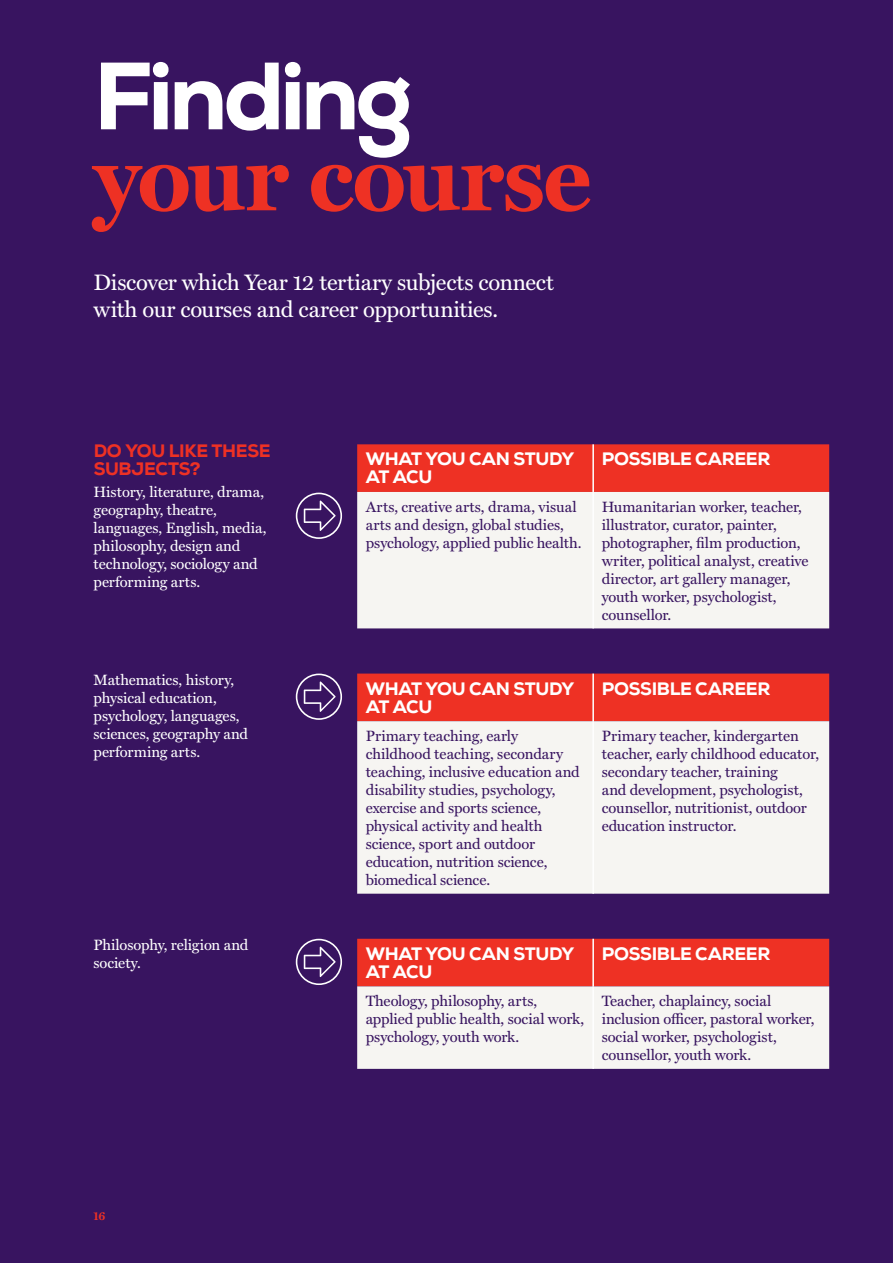
<style>
.page{position:relative;width:893px;height:1263px;background:#381460}
.page>*{position:absolute;margin:0;border:0;box-sizing:border-box;transform-origin:0 0}
.t1{font:700 95.4px/81px "Miller Text";letter-spacing:-.02em;color:#ee3124}
._7_Body_copy{font:22.5px/27px "Miller Text";letter-spacing:-.01em;color:#fff}
._5_Subheading_-_leve{font:800 18px/18px "Nexa";letter-spacing:-.02em;color:#fff}
._5_Subheading_-_leve-2{font:800 18px/18px "Nexa";letter-spacing:-.02em;color:#ee3124}
._7_Body_copy-2{font:15px/18px "Miller Text";letter-spacing:-.005em;color:#381460}
._7_Body_copy-3{font:15px/18px "Miller Text";letter-spacing:-.005em;color:#fff}
.t2{font:700 11.25px "Miller Text";color:#ee3124}
.s1{font-family:"Nexa";font-weight:800;color:#fff}
</style>
<div class="page">
<svg style="left:296px;top:493px;width:46px;height:46px"></svg>
<svg style="left:296px;top:673px;width:46px;height:47px"></svg>
<svg style="left:296px;top:939px;width:46px;height:46px"></svg>
<div style="left:357px;top:444px;width:472px;height:48px;background:#ee3124"></div>
<div style="left:357px;top:492px;width:472px;height:136px;background:#f6f5f2"></div>
<hr style="left:592px;top:444px;width:2px;height:48px;background:#fff">
<hr style="left:592px;top:492px;width:2px;height:136px;background:#fff">
<div style="left:357px;top:673px;width:472px;height:48px;background:#ee3124"></div>
<div style="left:357px;top:721px;width:472px;height:173px;background:#f6f5f2"></div>
<hr style="left:592px;top:673px;width:2px;height:48px;background:#fff">
<hr style="left:592px;top:721px;width:2px;height:173px;background:#fff">
<svg style="left:357px;top:939px;width:472px;height:130px;background:#f2aca6"></svg>
<hr style="left:592px;top:939px;width:2px;height:47px;background:#fff">
<hr style="left:592px;top:986px;width:2px;height:83px;background:#fff">
<p class="t1" style="left:94px;top:52px;width:500px"><span class="s1">Finding </span>your course</p>
<p class="_7_Body_copy" style="left:94px;top:267px;width:462px">Discover which Year 12 tertiary subjects connect with our courses and career opportunities.</p>
<p class="_5_Subheading_-_leve-2" style="left:94px;top:442px;width:178px">DO YOU LIKE THESE<br>SUBJECTS?</p>
<p class="_7_Body_copy-3" style="left:94px;top:482px;width:175px">History, literature, drama, geography, theatre, languages, English, media, philosophy, design and technology, sociology and performing arts.</p>
<p class="_5_Subheading_-_leve" style="left:366px;top:450px;width:210px">WHAT YOU CAN STUDY<br>AT ACU</p>
<p class="_5_Subheading_-_leve" style="left:602px;top:450px;width:170px">POSSIBLE CAREER</p>
<p class="_7_Body_copy-2" style="left:366px;top:497px;width:217px">Arts, creative arts, drama, visual arts and design, global studies, psychology, applied public health.</p>
<p class="_7_Body_copy-2" style="left:602px;top:497px;width:208px">Humanitarian worker, teacher, illustrator, curator, painter, photographer, film production, writer, political analyst, creative director, art gallery manager, youth worker, psychologist, counsellor.</p>
<p class="_7_Body_copy-3" style="left:94px;top:670px;width:156px">Mathematics, history, physical education, psychology, languages, sciences, geography and performing arts.</p>
<p class="_5_Subheading_-_leve" style="left:366px;top:679px;width:210px">WHAT YOU CAN STUDY<br>AT ACU</p>
<p class="_5_Subheading_-_leve" style="left:602px;top:679px;width:170px">POSSIBLE CAREER</p>
<p class="_7_Body_copy-2" style="left:366px;top:726px;width:216px">Primary teaching, early childhood teaching, secondary teaching, inclusive education and disability studies, psychology, exercise and sports science, physical activity and health science, sport and outdoor education, nutrition science, biomedical science.</p>
<p class="_7_Body_copy-2" style="left:602px;top:726px;width:219px">Primary teacher, kindergarten teacher, early childhood educator, secondary teacher, training<br>and development, psychologist, counsellor, nutritionist, outdoor education instructor.</p>
<p class="_7_Body_copy-3" style="left:94px;top:935px;width:156px">Philosophy, religion and society.</p>
<p class="_5_Subheading_-_leve" style="left:366px;top:945px;width:210px">WHAT YOU CAN STUDY<br>AT ACU</p>
<p class="_5_Subheading_-_leve" style="left:602px;top:945px;width:170px">POSSIBLE CAREER</p>
<p class="_7_Body_copy-2" style="left:366px;top:991px;width:220px">Theology, philosophy, arts, applied public health, social work, psychology, youth work.</p>
<p class="_7_Body_copy-2" style="left:602px;top:991px;width:214px">Teacher, chaplaincy, social inclusion officer, pastoral worker, social worker, psychologist, counsellor, youth work.</p>
<p class="t2" style="left:94px;top:1207px;width:14px">16</p>
</div>
